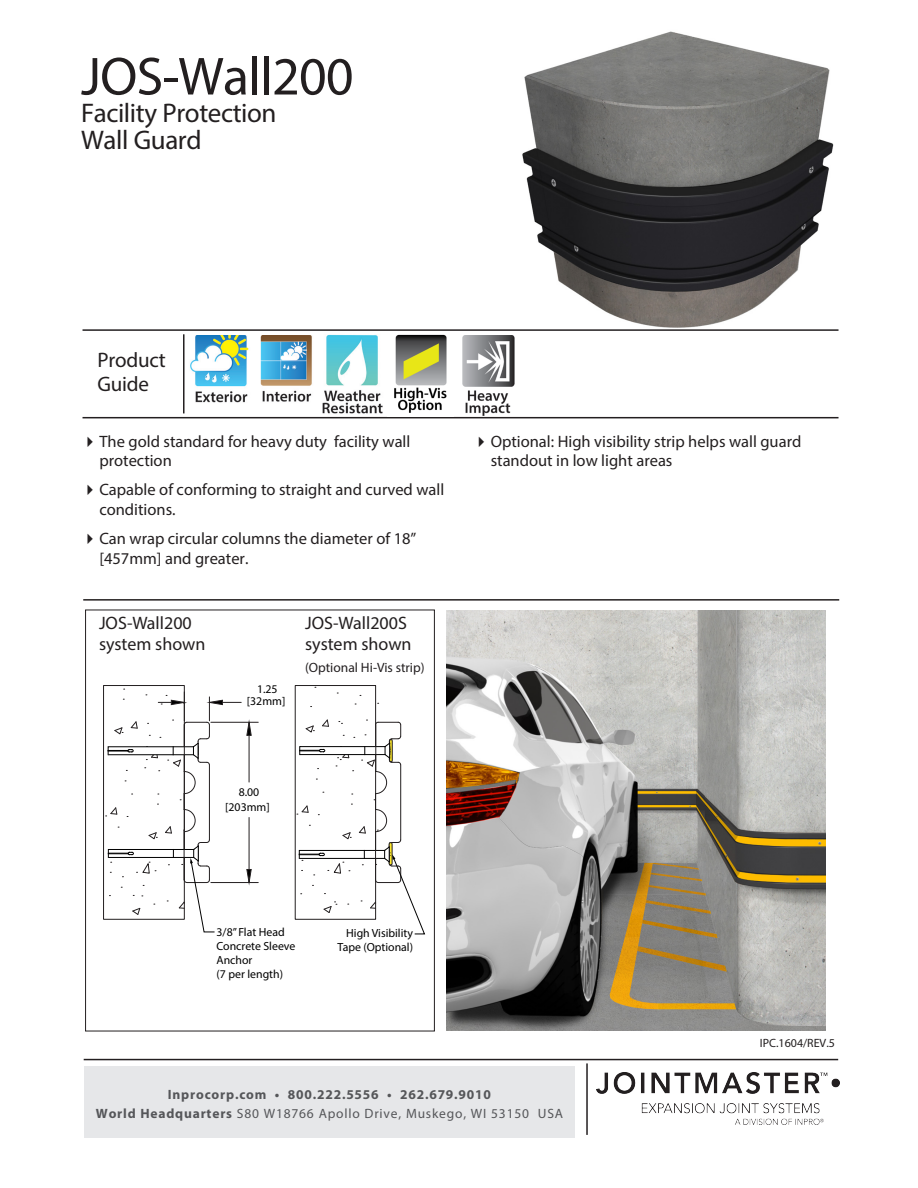
<style>
.page{position:relative;width:918px;height:1188px;background:#fff}
.page>*{position:absolute;margin:0;border:0;box-sizing:border-box;transform-origin:0 0}
.product_head{font:54px "Myriad Pro";letter-spacing:-.015em;color:#231f20}
.product_head-2{font:27px "Myriad Pro";letter-spacing:-.015em;color:#231f20}
.t1{font:21px/24px "Myriad Pro";letter-spacing:-.01em;color:#231f20}
.t2{font:18px/21.6px "Myriad Pro";color:#231f20}
.t3{font:16.5px/19.8px "Myriad Pro";color:#231f20}
.t4{font:700 13.5px/19.5px "Myriad Pro";letter-spacing:.06em;color:#555659;text-align:center}
.t5{font:13.5px "Myriad Pro";color:#231f20}
.t6{font:12px "Myriad Pro";color:#231f20}
.t7{font:11.85px/14.1px "Myriad Pro";color:#000;text-align:center}
.s1{font-weight:400}
</style>
<div class="page">
<hr style="left:83px;top:329px;width:756px;height:2px;background:#231f20">
<hr style="left:83px;top:417px;width:756px;height:1px;background:#231f20">
<hr style="left:183px;top:334px;width:2px;height:79px;background:#231f20">
<hr style="left:84px;top:1059px;width:754px;height:1px;background:#231f20">
<div style="left:85px;top:1067px;width:490px;height:71px;background:#e6e7e9"></div>
<img style="left:596px;top:1073px;width:244px;height:52px">
<hr style="left:586px;top:1063px;width:2px;height:72px;background:#231f20">
<div style="left:85px;top:610px;width:350px;height:421px;border:1px solid #231f20"></div>
<img style="left:190px;top:335px;width:59px;height:68px">
<img style="left:260px;top:335px;width:52px;height:67px">
<img style="left:322px;top:334px;width:61px;height:80px">
<img style="left:447px;top:610px;width:378px;height:421px">
<img style="left:394px;top:334px;width:53px;height:79px">
<img style="left:522px;top:31px;width:312px;height:296px">
<hr style="left:211px;top:722px;width:47px;height:1px;background:#231f20">
<hr style="left:211px;top:882px;width:47px;height:1px;background:#231f20">
<div style="left:103px;top:685px;width:82px;height:235px;border:1px solid #231f20"></div>
<div style="left:295px;top:685px;width:81px;height:235px;border:1px solid #231f20"></div>
<svg style="left:106px;top:689px;width:146px;height:243px"></svg>
<hr style="left:184px;top:832px;width:1px;height:48px;background:#231f20">
<svg style="left:297px;top:719px;width:128px;height:215px"></svg>
<hr style="left:375px;top:832px;width:1px;height:48px;background:#231f20">
<hr style="left:83px;top:599px;width:756px;height:2px;background:#231f20">
<img style="left:462px;top:335px;width:53px;height:81px">
<p class="product_head" style="left:81px;top:43px;width:274px">JOS-Wall200</p>
<p class="product_head-2" style="left:81px;top:96px;width:197px">Facility Protection</p>
<p class="product_head-2" style="left:81px;top:123px;width:122px">Wall Guard</p>
<p class="t1" style="left:97px;top:347px;width:70px">Product<br>Guide</p>
<p class="t3" style="left:99px;top:431px;width:313px;text-indent:-18px">✔The gold standard for heavy duty facility wall protection</p>
<p class="t3" style="left:99px;top:480px;width:346px;text-indent:-18px">✔Capable of conforming to straight and curved wall conditions.</p>
<p class="t3" style="left:99px;top:528px;width:319px;text-indent:-18px">✔Can wrap circular columns the diameter of 18” [457mm] and greater.</p>
<p class="t2" style="left:99px;top:612px;width:108px">JOS-Wall200 system shown</p>
<p class="t2" style="left:305px;top:612px;width:103px">JOS-Wall200S</p>
<p class="t2" style="left:305px;top:633px;width:108px">system shown</p>
<p class="t5" style="left:305px;top:659px;width:121px">(Optional Hi-Vis strip)</p>
<p class="t7" style="left:247px;top:682px;width:40px;line-height:12.8px">1.25 [32mm]</p>
<p class="t7" style="left:225px;top:784px;width:46px;line-height:15px">8.00 [203mm]</p>
<p class="t3" style="left:491px;top:431px;width:312px;text-indent:-18px">✔Optional: High visibility strip helps wall guard standout in low light areas</p>
<p class="t7" style="left:217px;top:925px;width:80px;text-align:left">3/8” Flat Head<br>Concrete Sleeve<br>Anchor<br>(7 per length)</p>
<p class="t7" style="left:338px;top:925px;width:77px;text-align:right">High Visibility<br>Tape (Optional)</p>
<p class="t6" style="left:760px;top:1035px;width:77px">IPC.1604/REV.5</p>
<p class="t4" style="left:96px;top:1084px;width:469px">Inprocorp.com • 800.222.5556 • 262.679.9010<br>World Headquarters <span class="s1">S80 W18766 Apollo Drive, Muskego, WI 53150 USA</span></p>
</div>
